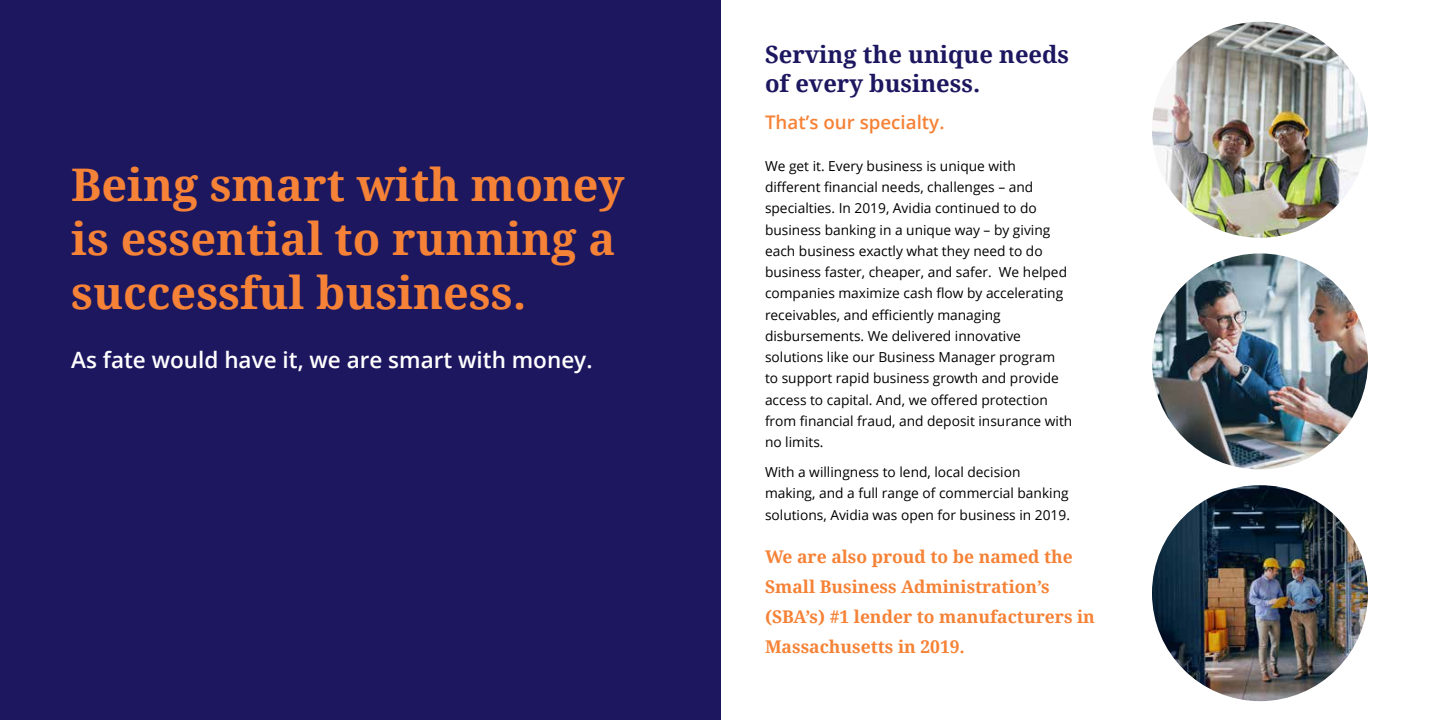
<style>
.page{position:relative;width:1440px;height:720px;background:#fff}
.page>*{position:absolute;margin:0;border:0;box-sizing:border-box;transform-origin:0 0}
.t1{font:700 45px/54px "Droid Serif";color:#f58236}
.t2{font:700 23.75px/28.5px "Droid Serif";color:#1d1760}
.t3{font:600 22.5px "Open Sans";color:#fff}
.t4{font:600 18.75px "Open Sans";color:#f58236}
.t5{font:700 17.5px/30px "Droid Serif";color:#f58236}
.t6{font:13.75px/21.2px "Open Sans";color:#000}
</style>
<div class="page">
<div style="left:0;top:0;width:721px;height:720px;background:#1d1760"></div>
<img style="left:1152px;top:485px;width:216px;height:216px;border-radius:108px">
<img style="left:1152px;top:22px;width:216px;height:216px;border-radius:108px">
<img style="left:1152px;top:253px;width:216px;height:216px;border-radius:108px">
<h1 class="t1" style="left:71px;top:158px;width:555px">Being smart with money is essential to running a successful business.</h1>
<h3 class="t3" style="left:71px;top:344px;width:523px">As fate would have it, we are smart with money.</h3>
<h2 class="t2" style="left:765px;top:41px;width:306px">Serving the unique needs of every business.</h2>
<h3 class="t4" style="left:765px;top:109px;width:181px">That’s our specialty.</h3>
<p class="t6" style="left:765px;top:155px;width:309px">We get it. Every business is unique with different financial needs, challenges – and specialties. In 2019, Avidia continued to do business banking in a unique way – by giving each business exactly what they need to do business faster, cheaper, and safer. We helped companies maximize cash flow by accelerating receivables, and efficiently managing disbursements. We delivered innovative solutions like our Business Manager program<br>to support rapid business growth and provide access to capital. And, we offered protection from financial fraud, and deposit insurance with no limits.</p>
<p class="t6" style="left:765px;top:461px;width:307px">With a willingness to lend, local decision making, and a full range of commercial banking solutions, Avidia was open for business in 2019.</p>
<p class="t5" style="left:765px;top:542px;width:331px">We are also proud to be named the<br>Small Business Administration’s (SBA’s) #1 lender to manufacturers in<br>Massachusetts in 2019.</p>
</div>
